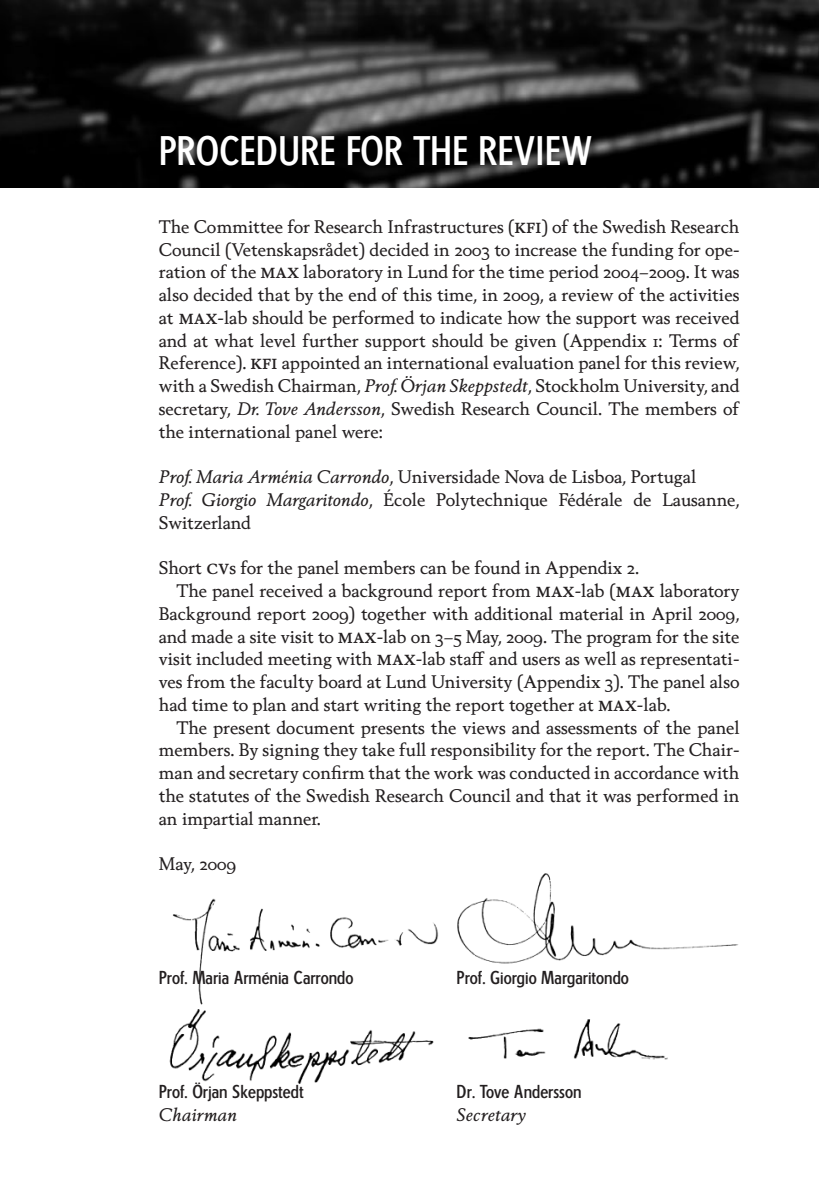
<style>
.page{position:relative;width:819px;height:1201px;background:#fff}
.page>*{position:absolute;margin:0;border:0;box-sizing:border-box;transform-origin:0 0}
.VR_B_Rubrik_1{font:38.5px "Esseltube";color:#fff}
.VR_E_Bröd_Utan_Indra{font:17.5px/22.8px "Berling Nova Text Pro";color:#231f20;text-align:justify}
.VR_F_Bröd_Indrag{font:17.5px/22.8px "Berling Nova Text Pro";color:#231f20;text-align:justify}
.VR_E_Bröd_Utan_Indra-2{font:17.5px "Esseltube";color:#231f20}
.VR_E_Bröd_Utan_Indra-3{font:italic 17.5px "Berling Nova Text Pro";color:#231f20}
.s1{font-size:21px}
.s2{font-style:italic}
</style>
<div class="page">
<img style="left:0;top:0;width:819px;height:187px">
<img style="left:172px;top:898px;width:267px;height:107px">
<img style="left:169px;top:1009px;width:265px;height:75px">
<img style="left:457px;top:873px;width:282px;height:91px">
<img style="left:468px;top:1019px;width:200px;height:41px">
<p class="VR_B_Rubrik_1" style="left:159px;top:128px;width:434px">PROCEDURE FOR THE REVIEW</p>
<p class="VR_E_Bröd_Utan_Indra" style="left:159px;top:215px;width:582px">The Committee for Research Infrastructures (<span class="s1">kfi</span>) of the Swedish Research Council (Vetenskapsrådet) decided in 2003 to increase the funding for ope&shy;ration of the <span class="s1">max</span> laboratory in Lund for the time period 2004–2009. It was also decided that by the end of this time, in 2009, a review of the activities at <span class="s1">max</span>-lab should be performed to indicate how the support was received and at what level further support should be given (Appendix 1: Terms of Reference). <span class="s1">kfi</span> appointed an international evaluation panel for this review, with a Swedish Chairman, <span class="s2">Prof. Örjan Skeppstedt</span>, Stockholm University, and secretary, <span class="s2">Dr. Tove Andersson</span>, Swedish Research Council. The members of the international panel were:</p>
<p class="VR_E_Bröd_Utan_Indra" style="left:159px;top:465px;width:539px"><span class="s2">Prof. Maria Arménia Carrondo</span>, Universidade Nova de Lisboa, Portugal</p>
<p class="VR_E_Bröd_Utan_Indra" style="left:159px;top:488px;width:582px"><span class="s2">Prof. Giorgio Margaritondo</span>, École Polytechnique Fédérale de Lausanne,<br>Switzerland</p>
<p class="VR_E_Bröd_Utan_Indra" style="left:159px;top:556px;width:482px">Short <span class="s1">cv</span>s for the panel members can be found in Appendix 2.</p>
<p class="VR_F_Bröd_Indrag" style="left:159px;top:579px;width:582px;text-indent:18px">The panel received a background report from <span class="s1">max</span>-lab (<span class="s1">max</span> laboratory Background report 2009) together with additional material in April 2009, and made a site visit to <span class="s1">max</span>-lab on 3–5 May, 2009. The program for the site visit included meeting with <span class="s1">max</span>-lab staff and users as well as representati&shy;ves from the faculty board at Lund University (Appendix 3). The panel also had time to plan and start writing the report together at <span class="s1">max</span>-lab.</p>
<p class="VR_F_Bröd_Indrag" style="left:159px;top:715px;width:582px;text-indent:18px">The present document presents the views and assessments of the panel members. By signing they take full responsibility for the report. The Chair&shy;man and secretary confirm that the work was conducted in accordance with the statutes of the Swedish Research Council and that it was performed in an impartial manner.</p>
<p class="VR_E_Bröd_Utan_Indra" style="left:159px;top:852px;width:79px">May, 2009</p>
<p class="VR_E_Bröd_Utan_Indra-2" style="left:159px;top:967px;width:196px">Prof. Maria Arménia Carrondo</p>
<p class="VR_E_Bröd_Utan_Indra-2" style="left:456px;top:967px;width:174px">Prof. Giorgio Margaritondo</p>
<p class="VR_E_Bröd_Utan_Indra-2" style="left:159px;top:1081px;width:146px">Prof. Örjan Skeppstedt</p>
<p class="VR_E_Bröd_Utan_Indra-2" style="left:456px;top:1081px;width:126px">Dr. Tove Andersson</p>
<p class="VR_E_Bröd_Utan_Indra-3" style="left:159px;top:1103px;width:79px">Chairman</p>
<p class="VR_E_Bröd_Utan_Indra-3" style="left:456px;top:1103px;width:71px">Secretary</p>
</div>
